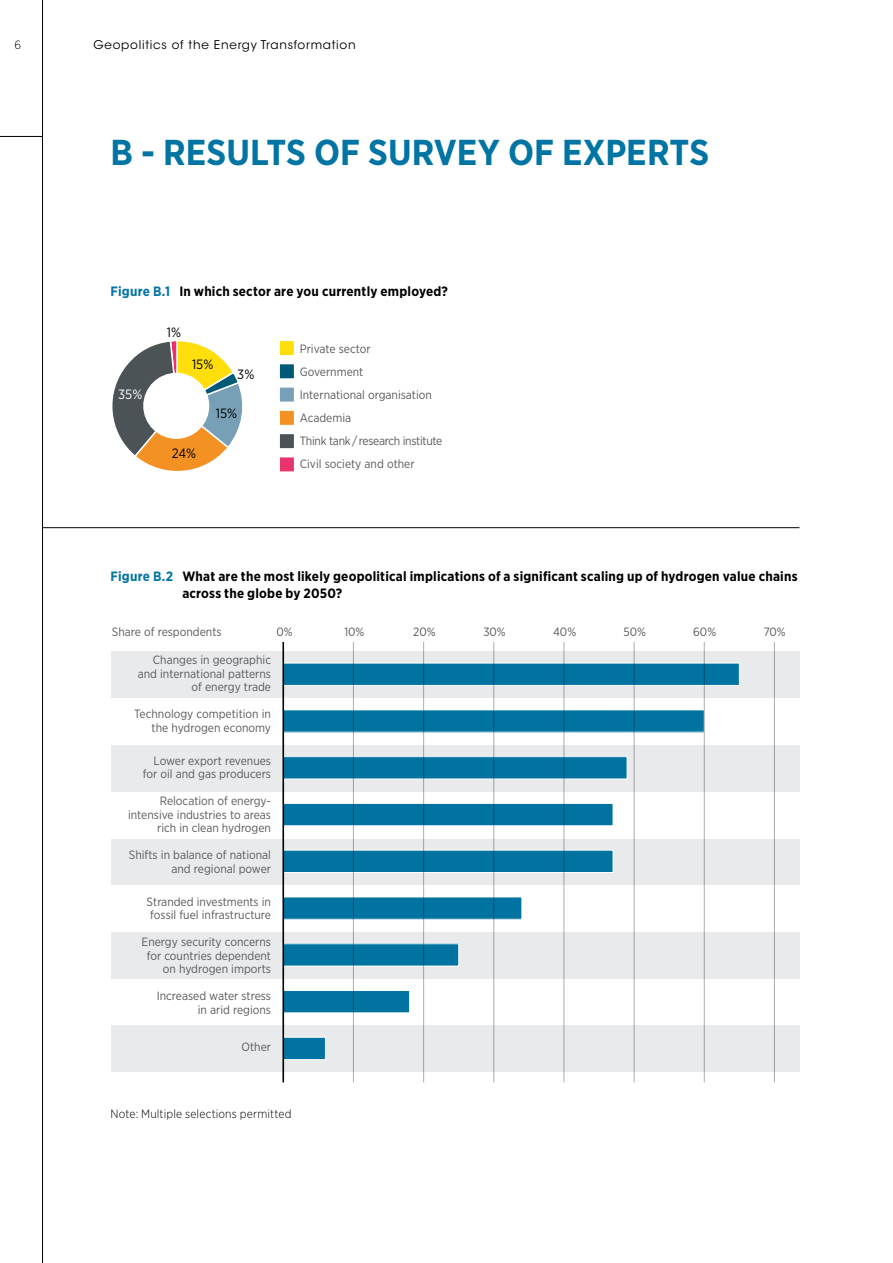
<style>
.page{position:relative;width:893px;height:1263px;background:#fff}
.page>*{position:absolute;margin:0;border:0;box-sizing:border-box;transform-origin:0 0}
.t1{font:700 36px "Gotham Narrow";color:#0074a3}
.t2{font:700 13.5px/16.5px "Gotham Narrow";letter-spacing:.015em;color:#000}
.t3{font:13.5px "Gotham Narrow";color:#000}
.t4{font:13.5px "Gotham Narrow";color:#fff}
.t5{font:12px/13.5px "Gotham Narrow";color:#595a5c;text-align:right}
.t6{font:12px "ITC Avant Garde Std";letter-spacing:.06em;color:#000}
.Sources_Footnotes{font:300 12px "Gotham Narrow";letter-spacing:.015em;color:#000}
.s1{color:#0074a3}
</style>
<div class="page">
<hr style="left:43px;top:527px;width:756px;height:1px;background:#000">
<hr style="left:42px;top:0;width:1px;height:1263px;background:#000">
<hr style="left:0;top:136px;width:43px;height:1px;background:#000">
<div style="left:279px;top:340px;width:16px;height:16px;background:#ffde0d"></div>
<div style="left:278px;top:340px;width:17px;height:16px;border:2px solid #fff"></div>
<div style="left:279px;top:364px;width:16px;height:15px;background:#005a76"></div>
<div style="left:278px;top:363px;width:17px;height:17px;border:2px solid #fff"></div>
<div style="left:279px;top:387px;width:16px;height:15px;background:#77a0b6"></div>
<div style="left:278px;top:386px;width:17px;height:17px;border:2px solid #fff"></div>
<div style="left:279px;top:410px;width:16px;height:16px;background:#f39223"></div>
<div style="left:278px;top:409px;width:17px;height:17px;border:2px solid #fff"></div>
<div style="left:279px;top:433px;width:16px;height:16px;background:#4c5356"></div>
<div style="left:278px;top:433px;width:17px;height:17px;border:2px solid #fff"></div>
<div style="left:279px;top:457px;width:16px;height:15px;background:#e8336c"></div>
<div style="left:278px;top:456px;width:17px;height:17px;border:2px solid #fff"></div>
<svg style="left:112px;top:341px;width:131px;height:130px"></svg>
<div style="left:144px;top:374px;width:65px;height:64px;background:#fff;border-radius:50%"></div>
<div style="left:143px;top:373px;width:66px;height:66px;border:2px solid #fff;border-radius:50%"></div>
<div style="left:111px;top:651px;width:688px;height:47px;background:#e8eaec"></div>
<div style="left:111px;top:745px;width:688px;height:47px;background:#e8eaec"></div>
<div style="left:111px;top:838px;width:688px;height:47px;background:#e8eaec"></div>
<div style="left:111px;top:932px;width:688px;height:47px;background:#e8eaec"></div>
<div style="left:111px;top:1025px;width:688px;height:47px;background:#e8eaec"></div>
<div style="left:283px;top:663px;width:456px;height:22px;background:#0073a1"></div>
<div style="left:283px;top:663px;width:457px;height:23px;border:1px solid #fff"></div>
<div style="left:283px;top:710px;width:421px;height:22px;background:#0073a1"></div>
<div style="left:283px;top:709px;width:422px;height:23px;border:1px solid #fff"></div>
<div style="left:283px;top:757px;width:344px;height:22px;background:#0073a1"></div>
<div style="left:283px;top:756px;width:344px;height:23px;border:1px solid #fff"></div>
<div style="left:283px;top:803px;width:330px;height:23px;background:#0073a1"></div>
<div style="left:283px;top:803px;width:330px;height:23px;border:1px solid #fff"></div>
<div style="left:283px;top:850px;width:330px;height:22px;background:#0073a1"></div>
<div style="left:283px;top:850px;width:330px;height:23px;border:1px solid #fff"></div>
<div style="left:283px;top:897px;width:239px;height:22px;background:#0073a1"></div>
<div style="left:283px;top:896px;width:239px;height:24px;border:1px solid #fff"></div>
<div style="left:283px;top:944px;width:176px;height:22px;background:#0073a1"></div>
<div style="left:283px;top:990px;width:127px;height:23px;background:#0073a1"></div>
<div style="left:283px;top:990px;width:127px;height:23px;border:1px solid #fff"></div>
<div style="left:283px;top:1037px;width:42px;height:22px;background:#0073a1"></div>
<div style="left:283px;top:1037px;width:43px;height:23px;border:1px solid #fff"></div>
<hr style="left:423px;top:642px;width:1px;height:440px;background:#b3b2b2">
<hr style="left:353px;top:642px;width:1px;height:440px;background:#b3b2b2">
<hr style="left:493px;top:642px;width:1px;height:440px;background:#b3b2b2">
<hr style="left:563px;top:642px;width:1px;height:440px;background:#b3b2b2">
<hr style="left:634px;top:642px;width:1px;height:440px;background:#b3b2b2">
<hr style="left:704px;top:642px;width:1px;height:440px;background:#b3b2b2">
<hr style="left:774px;top:642px;width:1px;height:440px;background:#b3b2b2">
<hr style="left:282px;top:642px;width:2px;height:440px;background:#000">
<p class="Sources_Footnotes" style="left:14px;top:37px;width:8px">6</p>
<p class="t6" style="left:94px;top:37px;width:264px">Geopolitics of the Energy Transformation</p>
<h1 class="t1" style="left:111px;top:129px;width:600px">B - RESULTS OF SURVEY OF EXPERTS</h1>
<p class="t2" style="left:111px;top:283px;width:339px"><span class="s1">Figure B.1</span> In which sector are you currently employed?</p>
<p class="t4" style="left:118px;top:385px;width:26px">35%</p>
<p class="t3" style="left:167px;top:324px;width:16px">1%</p>
<p class="t3" style="left:192px;top:356px;width:23px">15%</p>
<p class="t3" style="left:237px;top:366px;width:19px">3%</p>
<p class="t3" style="left:216px;top:405px;width:23px">15%</p>
<p class="t3" style="left:172px;top:445px;width:26px">24%</p>
<p class="t5" style="left:300px;top:337px;width:144px;line-height:23.1px;text-align:left">Private sector<br>Government<br>International organisation<br>Academia<br>Think tank /research institute<br>Civil society and other</p>
<p class="t2" style="left:182px;top:568px;width:617px;text-indent:-72px"><span class="s1">Figure B.2</span> What are the most likely geopolitical implications of a significant scaling up of hydrogen value chains across the globe by 2050?</p>
<p class="t5" style="left:276px;top:624px;width:18px">0%</p>
<p class="t5" style="left:344px;top:624px;width:22px">10%</p>
<p class="t5" style="left:413px;top:624px;width:24px">20%</p>
<p class="t5" style="left:483px;top:624px;width:24px">30%</p>
<p class="t5" style="left:553px;top:624px;width:25px">40%</p>
<p class="t5" style="left:623px;top:624px;width:24px">50%</p>
<p class="t5" style="left:693px;top:624px;width:24px">60%</p>
<p class="t5" style="left:764px;top:624px;width:24px">70%</p>
<p class="t5" style="left:138px;top:653px;width:135px">Changes in geographic and international patterns of energy trade</p>
<p class="t5" style="left:134px;top:707px;width:138px">Technology competition in the hydrogen economy</p>
<p class="t5" style="left:143px;top:753px;width:130px">Lower export revenues for oil and gas producers</p>
<p class="t5" style="left:128px;top:794px;width:144px">Relocation of energy&shy;intensive industries to areas rich in clean hydrogen</p>
<p class="t5" style="left:129px;top:848px;width:144px">Shifts in balance of national and regional power</p>
<p class="t5" style="left:147px;top:894px;width:126px;text-align:left">Stranded investments in fossil fuel infrastructure</p>
<p class="t5" style="left:142px;top:935px;width:131px">Energy security concerns for countries dependent on hydrogen imports</p>
<p class="t5" style="left:157px;top:989px;width:116px">Increased water stress in arid regions</p>
<p class="t5" style="left:242px;top:1040px;width:31px">Other</p>
<p class="t5" style="left:112px;top:624px;width:111px">Share of respondents</p>
<p class="Sources_Footnotes" style="left:111px;top:1106px;width:183px">Note: Multiple selections permitted</p>
</div>
